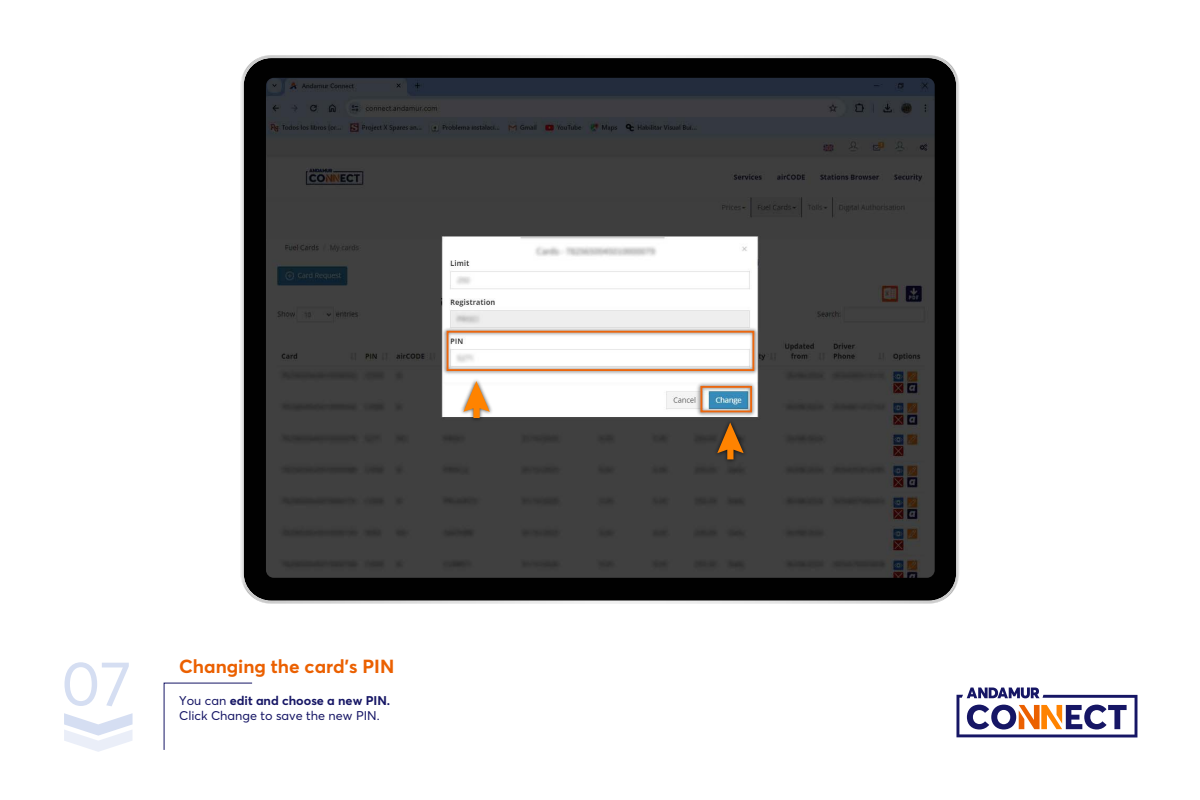
<style>
.page{position:relative;width:1200px;height:800px;background:#fff}
.page>*{position:absolute;margin:0;border:0;box-sizing:border-box;transform-origin:0 0}
.t1{font:62.5px "Averta";color:#d5def2}
.t2{font:700 18.75px "Averta";color:#eb6000}
.t3{font:12.5px/15px "Averta";color:#161665}
.s1{font-weight:700}
</style>
<div class="page">
<svg style="left:163px;top:682px;width:90px;height:68px"></svg>
<svg style="left:64px;top:713px;width:69px;height:39px"></svg>
<svg style="left:956px;top:687px;width:182px;height:50px"></svg>
<svg style="left:241px;top:55px;width:718px;height:549px;background:#4b4c4c"></svg>
<img style="left:441px;top:325px;width:319px;height:52px">
<div style="left:447px;top:331px;width:307px;height:40px;border:2px solid #ec660d"></div>
<div style="left:270px;top:202px;width:158px;height:34px;background:#3e3e3e"></div>
<h1 class="t1" style="left:61px;top:641px;width:72px">07</h1>
<h2 class="t2" style="left:179px;top:654px;width:217px">Changing the card’s PIN</h2>
<p class="t3" style="left:179px;top:692px;width:213px">You can <span class="s1">edit and choose a new PIN.<br></span>Click Change to save the new PIN.</p>
</div>
